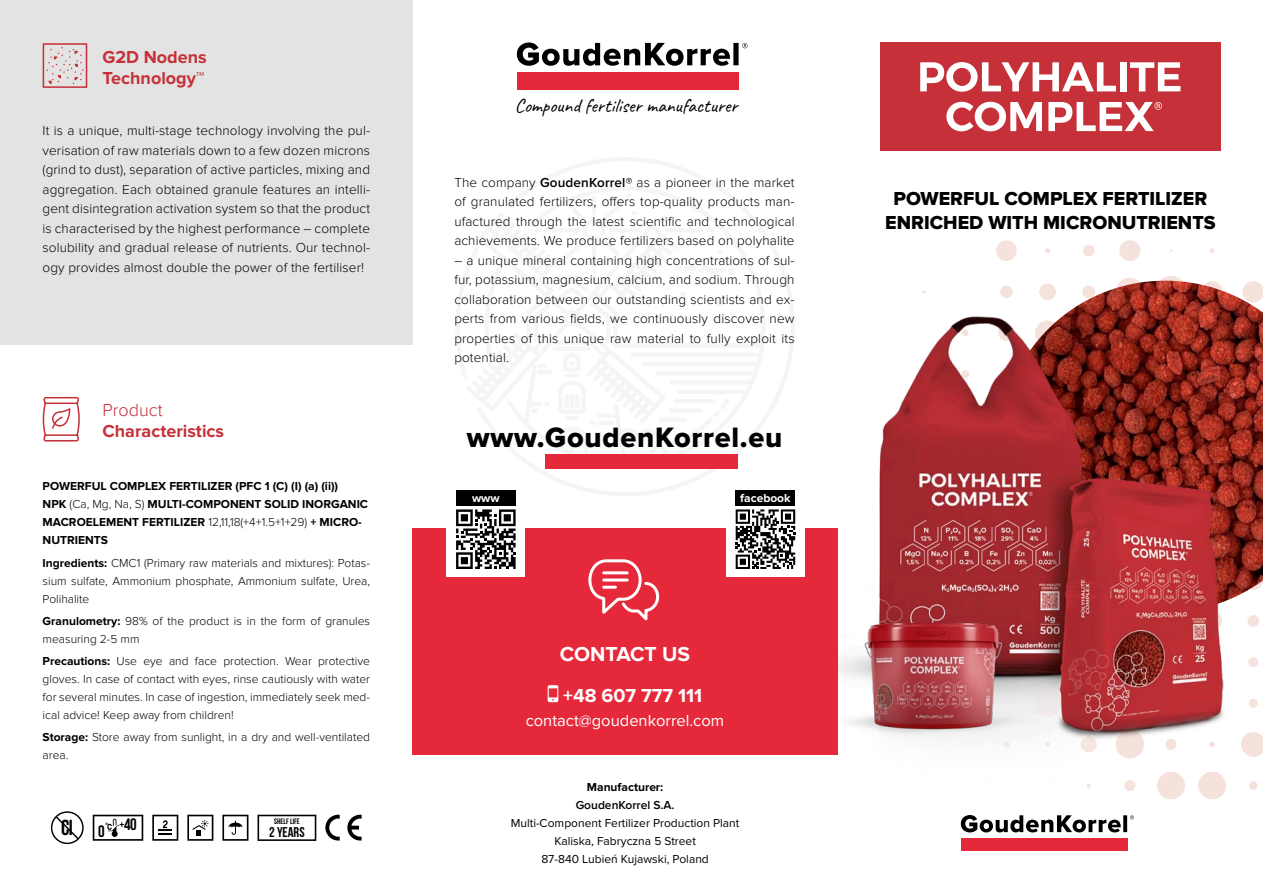
<style>
.page{position:relative;width:1263px;height:893px;background:#fff}
.page>*{position:absolute;margin:0;border:0;box-sizing:border-box;transform-origin:0 0}
.t1{font:29.1px "Proxima Nova Extrabld";letter-spacing:.025em;color:#000}
.t2{font:700 21.75px "Bebas Neue Pro";color:#000}
.t3{font:700 21px "Proxima Nova";color:#fff}
.t4{font:19.65px "Caveat";color:#000}
.t5{font:19.5px/23.4px "Proxima Nova Extrabld";color:#000;text-align:center}
.t6{font:700 19.5px "Proxima Nova";color:#fff}
.t7{font:700 18px/21px "Proxima Nova";color:#c63038}
.t8{font:300 18px "Proxima Nova";color:#c63038}
.t9{font:700 16.65px "Bebas Neue";color:#000}
.t10{font:16.5px "Proxima Nova";color:#fff}
.t11{font:700 14.25px "Bebas Neue";color:#000}
.t12{font:300 13.5px/19.5px "Proxima Nova";letter-spacing:.01em;color:#000;text-align:justify}
.t13{font:300 12px/18px "Proxima Nova";color:#000;text-align:justify}
.t14{font:700 12px/18px "Proxima Nova";color:#000}
.t15{font:12px/18px "Proxima Nova";color:#000;text-align:center}
.t16{font:600 12px "Proxima Nova";color:#000}
.t17{font:700 12px "Proxima Nova";color:#fff}
.t18{font:700 7.95px "Bebas Neue";color:#000}
.s1{font-weight:300}
.s2{font-weight:700}
.s3{font-size:12.6px}
.s4{font-weight:600}
</style>
<div class="page">
<div style="left:0;top:0;width:412px;height:344px;background:#e3e3e3"></div>
<svg style="left:42px;top:396px;width:38px;height:46px"></svg>
<svg style="left:42px;top:43px;width:46px;height:45px"></svg>
<div style="left:961px;top:838px;width:166px;height:12px;background:#e6293a"></div>
<svg style="left:961px;top:815px;width:173px;height:17px"></svg>
<img style="left:879px;top:240px;width:384px;height:560px">
<img style="left:838px;top:577px;width:225px;height:176px">
<svg style="left:152px;top:815px;width:26px;height:26px"></svg>
<svg style="left:222px;top:815px;width:26px;height:26px"></svg>
<svg style="left:187px;top:815px;width:26px;height:26px"></svg>
<svg style="left:93px;top:815px;width:50px;height:26px"></svg>
<svg style="left:347px;top:815px;width:15px;height:25px"></svg>
<svg style="left:325px;top:815px;width:15px;height:25px"></svg>
<div style="left:51px;top:811px;width:33px;height:33px;border:1px solid #000;border-radius:50%"></div>
<svg style="left:54px;top:815px;width:26px;height:26px"></svg>
<div style="left:880px;top:43px;width:340px;height:108px;background:#c63038"></div>
<svg style="left:920px;top:62px;width:196px;height:30px"></svg>
<div style="left:1120px;top:62px;width:6px;height:29px;background:#fff"></div>
<svg style="left:1130px;top:62px;width:50px;height:29px"></svg>
<svg style="left:946px;top:102px;width:96px;height:29px"></svg>
<svg style="left:1048px;top:102px;width:114px;height:29px"></svg>
<div style="left:517px;top:73px;width:221px;height:17px;background:#e6293a"></div>
<svg style="left:517px;top:43px;width:230px;height:23px"></svg>
<div style="left:545px;top:454px;width:192px;height:14px;background:#e6293a"></div>
<div style="left:412px;top:528px;width:426px;height:227px;background:#e6293a"></div>
<svg style="left:548px;top:685px;width:10px;height:17px"></svg>
<svg style="left:588px;top:559px;width:72px;height:62px"></svg>
<div style="left:446px;top:483px;width:79px;height:94px;background:#fff"></div>
<div style="left:456px;top:490px;width:60px;height:16px;background:#000"></div>
<svg style="left:456px;top:509px;width:60px;height:60px"></svg>
<div style="left:726px;top:483px;width:79px;height:94px;background:#fff"></div>
<svg style="left:736px;top:509px;width:59px;height:60px"></svg>
<div style="left:736px;top:490px;width:59px;height:16px;background:#000"></div>
<div style="left:257px;top:815px;width:59px;height:26px;border:2px solid #000"></div>
<h3 class="t7" style="left:102px;top:46px;width:106px">G2D Nodens<br>Technology™</h3>
<p class="t12" style="left:43px;top:121px;width:329px">It is a unique, multi-stage technology involving the pul&shy;verisation of raw materials down to a few dozen microns (grind to dust), separation of active particles, mixing and aggregation. Each obtained granule features an intelli&shy;gent disintegration activation system so that the product is characterised by the highest performance – complete solubility and gradual release of nutrients. Our technol&shy;ogy provides almost double the power of the fertiliser!</p>
<h3 class="t8" style="left:102px;top:400px;width:62px">Product</h3>
<h3 class="t7" style="left:102px;top:421px;width:123px">Characteristics</h3>
<p class="t14" style="left:43px;top:478px;width:327px">POWERFUL COMPLEX FERTILIZER (PFC 1 (C) (I) (a) (ii))<br>NPK <span class="s1">(Ca, Mg, Na, S)</span> MULTI-COMPONENT SOLID INORGANIC MACROELEMENT FERTILIZER <span class="s1">12,11,18(+4+1.5+1+29)</span> + MICRO-NUTRIENTS</p>
<p class="t13" style="left:43px;top:554px;width:329px"><span class="s2">Ingredients:</span> CMC1 (Primary raw materials and mixtures): Potas&shy;sium sulfate, Ammonium phosphate, Ammonium sulfate, Urea, Polihalite</p>
<p class="t13" style="left:43px;top:612px;width:329px"><span class="s2">Granulometry:</span> 98% of the product is in the form of granules measuring 2-5 mm</p>
<p class="t13" style="left:43px;top:652px;width:329px"><span class="s2">Precautions:</span> Use eye and face protection. Wear protective gloves. In case of contact with eyes, rinse cautiously with water for several minutes. In case of ingestion, immediately seek med&shy;ical advice! Keep away from children!</p>
<p class="t13" style="left:43px;top:728px;width:329px"><span class="s2">Storage:</span> Store away from sunlight, in a dry and well-ventilated area.</p>
<h2 class="t2" style="left:61px;top:815px;width:45px">Cl <sub>0</sub></h2>
<p class="t9" style="left:119px;top:815px;width:19px"><span class="s3">+</span>40</p>
<p class="t18" style="left:274px;top:817px;width:27px">SHELF LIFE</p>
<p class="t11" style="left:269px;top:824px;width:37px">2 YEARS</p>
<h3 class="t4" style="left:515px;top:94px;width:224px">Compound fertiliser manufacturer</h3>
<p class="t12" style="left:454px;top:173px;width:342px">The company <span class="s4">GoudenKorrel®</span> as a pioneer in the market of granulated fertilizers, offers top-quality products man&shy;ufactured through the latest scientific and technological achievements. We produce fertilizers based on polyhalite</p>
<p class="t12" style="left:454px;top:251px;width:342px">– a unique mineral containing high concentrations of sul&shy;fur, potassium, magnesium, calcium, and sodium. Through collaboration between our outstanding scientists and ex&shy;perts from various fields, we continuously discover new properties of this unique raw material to fully exploit its potential.</p>
<h1 class="t1" style="left:467px;top:421px;width:317px">www.GoudenKorrel.eu</h1>
<p class="t17" style="left:472px;top:491px;width:29px">www</p>
<p class="t17" style="left:740px;top:491px;width:52px">facebook</p>
<h3 class="t3" style="left:560px;top:642px;width:132px">CONTACT US</h3>
<h3 class="t6" style="left:563px;top:684px;width:140px">+48 607 777 111</h3>
<p class="t10" style="left:526px;top:711px;width:200px">contact@goudenkorrel.com</p>
<p class="t14" style="left:587px;top:778px;width:78px">Manufacturer:</p>
<p class="t16" style="left:576px;top:798px;width:100px">GoudenKorrel S.A.</p>
<p class="t15" style="left:511px;top:814px;width:230px">Multi-Component Fertilizer Production Plant<br>Kaliska, Fabryczna 5 Street<br>87-840 Lubień Kujawski, Poland</p>
<h3 class="t5" style="left:885px;top:188px;width:332px">POWERFUL COMPLEX FERTILIZER<br>ENRICHED WITH MICRONUTRIENTS</h3>
</div>
